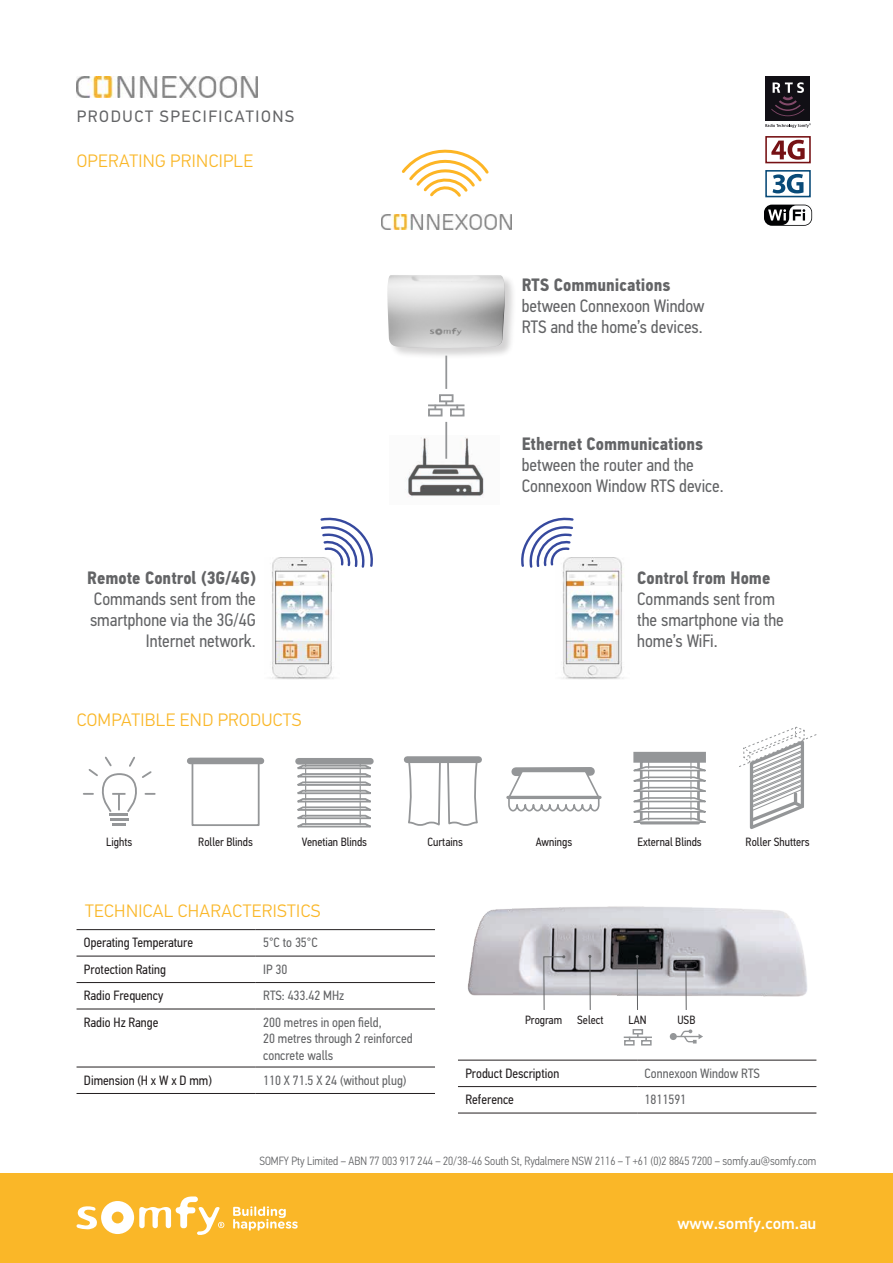
<style>
.page{position:relative;width:893px;height:1263px;background:#fff}
.page>*{position:absolute;margin:0;border:0;box-sizing:border-box;transform-origin:0 0}
.t1{font:18px/21px "PF Din Text Cond Pro";color:#636466}
.t2{font:700 18px "PF Din Text Cond Pro";color:#636466}
.t3{font:300 18px "PF Din Text Pro";letter-spacing:.02em;color:#fab728}
.t4{font:16.5px "PF Din Text Pro";letter-spacing:.1em;color:#636466}
.t5{font:500 16.5px "PF Din Text Pro";color:#fff}
.t6{font:13.5px/16.5px "PF Din Text Cond Pro";color:#636466}
.t7{font:13.5px "PF Din Text Cond Pro";color:#231f20}
.t8{font:300 12px "PF Din Text Cond Pro";color:#636466}
.t9{font:12px "PF Din Text Cond Pro";color:#231f20}
</style>
<div class="page">
<img style="left:77px;top:77px;width:180px;height:21px">
<img style="left:382px;top:214px;width:130px;height:16px">
<img style="left:407px;top:435px;width:77px;height:62px">
<div style="left:0;top:1174px;width:893px;height:89px;background:#fab728"></div>
<svg style="left:76px;top:1196px;width:148px;height:39px"></svg>
<svg style="left:233px;top:1206px;width:65px;height:24px"></svg>
<hr style="left:77px;top:929px;width:179px;height:1px;background:#231f20">
<hr style="left:256px;top:929px;width:179px;height:1px;background:#231f20">
<hr style="left:77px;top:956px;width:179px;height:1px;background:#231f20">
<hr style="left:256px;top:956px;width:179px;height:1px;background:#231f20">
<hr style="left:77px;top:982px;width:179px;height:1px;background:#231f20">
<hr style="left:256px;top:982px;width:179px;height:1px;background:#231f20">
<hr style="left:77px;top:1009px;width:179px;height:1px;background:#231f20">
<hr style="left:256px;top:1009px;width:179px;height:1px;background:#231f20">
<hr style="left:77px;top:1067px;width:179px;height:1px;background:#231f20">
<hr style="left:256px;top:1067px;width:179px;height:1px;background:#231f20">
<hr style="left:77px;top:1093px;width:179px;height:1px;background:#231f20">
<hr style="left:256px;top:1093px;width:179px;height:1px;background:#231f20">
<hr style="left:458px;top:1060px;width:179px;height:1px;background:#231f20">
<hr style="left:637px;top:1060px;width:179px;height:1px;background:#231f20">
<hr style="left:458px;top:1086px;width:179px;height:1px;background:#231f20">
<hr style="left:637px;top:1086px;width:179px;height:1px;background:#231f20">
<hr style="left:458px;top:1113px;width:179px;height:1px;background:#231f20">
<hr style="left:637px;top:1113px;width:179px;height:1px;background:#231f20">
<div style="left:387px;top:274px;width:130px;height:86px;background:#231f20;opacity:.2"></div>
<img style="left:387px;top:274px;width:118px;height:74px">
<svg style="left:401px;top:149px;width:88px;height:48px"></svg>
<svg style="left:320px;top:517px;width:53px;height:51px"></svg>
<svg style="left:521px;top:517px;width:53px;height:51px"></svg>
<div style="left:765px;top:76px;width:45px;height:45px;background:#110f15"></div>
<svg style="left:771px;top:82px;width:34px;height:34px"></svg>
<svg style="left:765px;top:123px;width:46px;height:5px"></svg>
<svg style="left:764px;top:204px;width:49px;height:22px"></svg>
<div style="left:765px;top:170px;width:46px;height:27px;border:2px solid #084a78"></div>
<svg style="left:772px;top:174px;width:31px;height:19px"></svg>
<svg style="left:771px;top:140px;width:34px;height:20px"></svg>
<div style="left:765px;top:136px;width:46px;height:27px;border:2px solid #761114"></div>
<svg style="left:83px;top:756px;width:73px;height:60px"></svg>
<hr style="left:110px;top:818px;width:18px;height:3px;background:#949698">
<hr style="left:112px;top:823px;width:14px;height:3px;background:#949698">
<div style="left:299px;top:758px;width:71px;height:6px;background:#949698"></div>
<svg style="left:296px;top:763px;width:77px;height:65px"></svg>
<div style="left:192px;top:761px;width:68px;height:65px;border:2px solid #949698"></div>
<div style="left:190px;top:758px;width:71px;height:6px;background:#949698"></div>
<svg style="left:407px;top:756px;width:72px;height:70px"></svg>
<div style="left:516px;top:767px;width:74px;height:9px;background:#949698"></div>
<svg style="left:507px;top:770px;width:93px;height:42px"></svg>
<hr style="left:508px;top:796px;width:92px;height:3px;background:#949698">
<svg style="left:739px;top:726px;width:78px;height:103px"></svg>
<div style="left:633px;top:752px;width:73px;height:11px;background:#949698"></div>
<svg style="left:633px;top:760px;width:73px;height:64px"></svg>
<img style="left:271px;top:557px;width:68px;height:122px">
<img style="left:555px;top:557px;width:69px;height:122px">
<div style="left:439px;top:394px;width:14px;height:8px;border:2px solid #949698"></div>
<div style="left:428px;top:408px;width:14px;height:8px;border:2px solid #949698"></div>
<div style="left:450px;top:408px;width:14px;height:8px;border:2px solid #949698"></div>
<hr style="left:428px;top:404px;width:36px;height:2px;background:#949698">
<hr style="left:445px;top:356px;width:2px;height:33px;background:#949698">
<hr style="left:445px;top:422px;width:2px;height:37px;background:#949698">
<div style="left:633px;top:1029px;width:10px;height:5px;border:2px solid #949698"></div>
<div style="left:624px;top:1040px;width:11px;height:5px;border:2px solid #949698"></div>
<div style="left:641px;top:1040px;width:11px;height:5px;border:2px solid #949698"></div>
<hr style="left:624px;top:1036px;width:28px;height:2px;background:#949698">
<img style="left:467px;top:906px;width:340px;height:91px">
<hr style="left:589px;top:956px;width:2px;height:54px;background:#636466">
<hr style="left:637px;top:956px;width:1px;height:54px;background:#636466">
<hr style="left:685px;top:966px;width:2px;height:44px;background:#636466">
<svg style="left:543px;top:955px;width:22px;height:55px"></svg>
<svg style="left:670px;top:1029px;width:33px;height:14px"></svg>
<p class="t4" style="left:77px;top:106px;width:219px">PRODUCT SPECIFICATIONS</p>
<p class="t3" style="left:77px;top:150px;width:178px">OPERATING PRINCIPLE</p>
<p class="t2" style="left:87px;top:567px;width:170px">Remote Control (3G/4G)</p>
<p class="t1" style="left:90px;top:589px;width:167px;text-align:right">Commands sent from the smartphone via the 3G/4G<br>Internet network.</p>
<p class="t3" style="left:77px;top:710px;width:226px">COMPATIBLE END PRODUCTS</p>
<p class="t2" style="left:522px;top:274px;width:150px">RTS Communications</p>
<p class="t1" style="left:522px;top:296px;width:184px">between Connexoon Window<br>RTS and the home’s devices.</p>
<p class="t2" style="left:522px;top:432px;width:183px">Ethernet Communications</p>
<p class="t1" style="left:522px;top:454px;width:204px">between the router and the<br>Connexoon Window RTS device.</p>
<p class="t2" style="left:637px;top:567px;width:135px">Control from Home</p>
<p class="t1" style="left:637px;top:589px;width:148px">Commands sent from the smartphone via the home’s WiFi.</p>
<p class="t9" style="left:106px;top:835px;width:28px">Lights</p>
<p class="t9" style="left:198px;top:835px;width:56px">Roller Blinds</p>
<p class="t9" style="left:302px;top:835px;width:67px">Venetian Blinds</p>
<p class="t9" style="left:428px;top:835px;width:37px">Curtains</p>
<p class="t9" style="left:536px;top:835px;width:38px">Awnings</p>
<p class="t9" style="left:638px;top:835px;width:66px">External Blinds</p>
<p class="t9" style="left:746px;top:835px;width:66px">Roller Shutters</p>
<p class="t3" style="left:85px;top:900px;width:237px">TECHNICAL CHARACTERISTICS</p>
<p class="t7" style="left:84px;top:934px;width:111px">Operating Temperature</p>
<p class="t6" style="left:263px;top:934px;width:56px">5°C to 35°C</p>
<p class="t7" style="left:84px;top:961px;width:83px">Protection Rating</p>
<p class="t6" style="left:263px;top:961px;width:26px">IP 30</p>
<p class="t7" style="left:84px;top:987px;width:81px">Radio Frequency</p>
<p class="t6" style="left:263px;top:987px;width:82px">RTS: 433.42 MHz</p>
<p class="t7" style="left:84px;top:1014px;width:76px">Radio Hz Range</p>
<p class="t6" style="left:263px;top:1014px;width:151px">200 metres in open field,<br>20 metres through 2 reinforced concrete walls</p>
<p class="t7" style="left:84px;top:1072px;width:129px">Dimension (H x W x D mm)</p>
<p class="t6" style="left:263px;top:1072px;width:145px">110 X 71.5 X 24 (without plug)</p>
<p class="t9" style="left:525px;top:1012px;width:38px">Program</p>
<p class="t9" style="left:577px;top:1012px;width:28px">Select</p>
<p class="t9" style="left:629px;top:1012px;width:20px">LAN</p>
<p class="t9" style="left:677px;top:1012px;width:20px">USB</p>
<p class="t7" style="left:465px;top:1065px;width:95px">Product Description</p>
<p class="t6" style="left:645px;top:1065px;width:117px">Connexoon Window RTS</p>
<p class="t7" style="left:465px;top:1091px;width:50px">Reference</p>
<p class="t6" style="left:645px;top:1091px;width:43px">1811591</p>
<p class="t8" style="left:259px;top:1154px;width:559px">SOMFY Pty Limited – ABN 77 003 917 244 – 20/38-46 South St, Rydalmere NSW 2116 – T +61 (0)2 8845 7200 – somfy.au@somfy.com</p>
<p class="t5" style="left:677px;top:1213px;width:141px">www.somfy.com.au</p>
</div>
